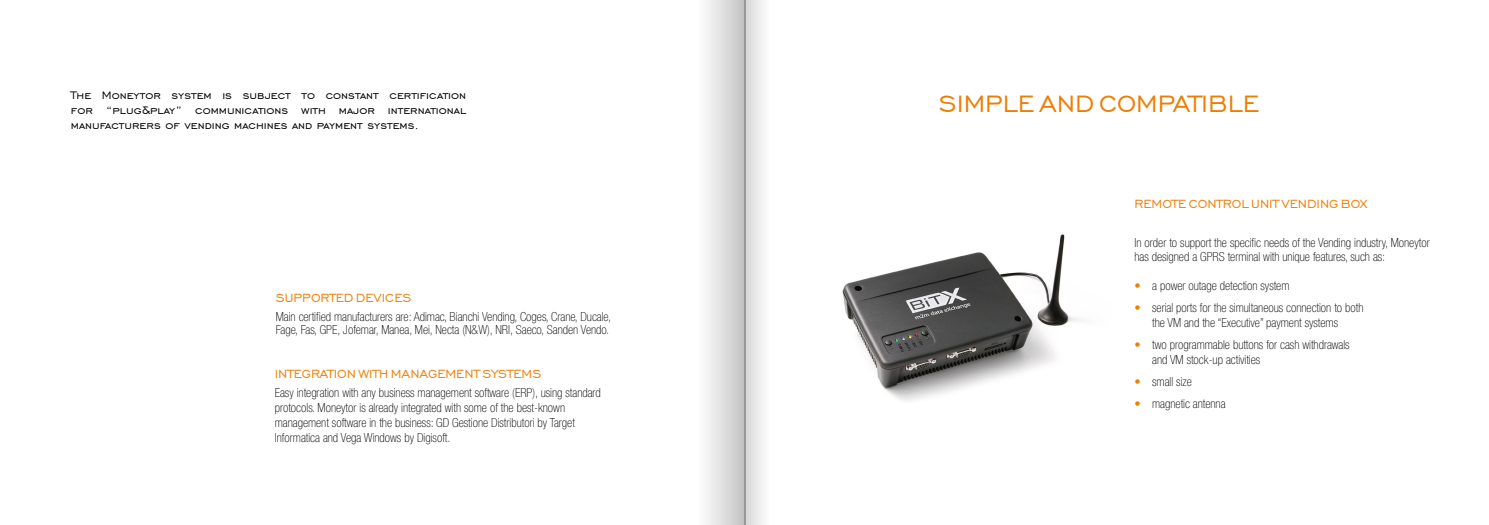
<style>
.page{position:relative;width:1489px;height:525px;background:#fff}
.page>*{position:absolute;margin:0;border:0;box-sizing:border-box;transform-origin:0 0}
.t1{font:30px "Engravers Gothic BT";color:#ef7d00}
.t2{font:15px "Engravers Gothic BT";color:#ef7d00}
.t3{font:13.75px/15px "Engravers Gothic BT";color:#000;text-align:justify}
.t4{font:100 condensed 12.5px/15px "Helvetica Neue LT Std";color:#000}
.s1{color:#ef7d00}
</style>
<div class="page">
<img style="left:842px;top:234px;width:237px;height:167px">
<div style="left:697px;top:0;width:48px;height:524px;background:linear-gradient(to right,#fff,#c4c4c3)"></div>
<svg style="left:744px;top:0;width:19px;height:524px"></svg>
<p class="t3" style="left:71px;top:87px;width:397px">The Moneytor system is subject to constant certification for “plug&amp;play” communications with major international manufacturers of vending machines and payment systems.</p>
<p class="t2" style="left:276px;top:290px;width:45px">Supported</p>
<p class="t2" style="left:356px;top:290px;width:34px">devices</p>
<p class="t4" style="left:276px;top:309px;width:337px;line-height:13.8px">Main certified manufacturers are: Adimac, Bianchi Vending, Coges, Crane, Ducale,<br>Fage, Fas, GPE, Jofemar, Manea, Mei, Necta (N&amp;W), NRI, Saeco, Sanden Vendo.</p>
<p class="t2" style="left:275px;top:365px;width:45px">Integration</p>
<p class="t2" style="left:358px;top:365px;width:9px">with</p>
<p class="t2" style="left:391px;top:365px;width:11px">mana</p>
<p class="t2" style="left:428px;top:365px;width:19px">gement</p>
<p class="t2" style="left:482px;top:365px;width:10px">systems</p>
<p class="t4" style="left:275px;top:384px;width:328px">Easy integration with any business management software (ERP), using standard protocols. Moneytor is already integrated with some of the best-known management software in the business: GD Gestione Distributori by Target Informatica and Vega Windows by Digisoft.</p>
<h1 class="t1" style="left:938px;top:87px;width:322px">SIMPLE AND COMPATIBLE</h1>
<p class="t2" style="left:1134px;top:195px;width:19px">Remote</p>
<p class="t2" style="left:1188px;top:195px;width:10px">contro</p>
<p class="t2" style="left:1241px;top:195px;width:18px">l unit</p>
<p class="t2" style="left:1281px;top:195px;width:9px">Vendin</p>
<p class="t2" style="left:1328px;top:195px;width:40px">g Box</p>
<p class="t4" style="left:1134px;top:236px;width:297px;line-height:13.8px">In order to support the specific needs of the Vending industry, Moneytor has designed a GPRS terminal with unique features, such as:</p>
<p class="t4" style="left:1134px;top:277px;width:156px"><span class="s1">•</span> a power outage detection system</p>
<p class="t4" style="left:1152px;top:300px;width:213px;text-indent:-18px"><span class="s1">•</span> serial ports for the simultaneous connection to both the VM and the “Executive” payment systems</p>
<p class="t4" style="left:1152px;top:337px;width:199px;text-indent:-18px"><span class="s1">•</span> two programmable buttons for cash withdrawals and VM stock-up activities</p>
<p class="t4" style="left:1134px;top:374px;width:59px"><span class="s1">•</span> small size</p>
<p class="t4" style="left:1134px;top:396px;width:93px"><span class="s1">•</span> magnetic antenna</p>
</div>
